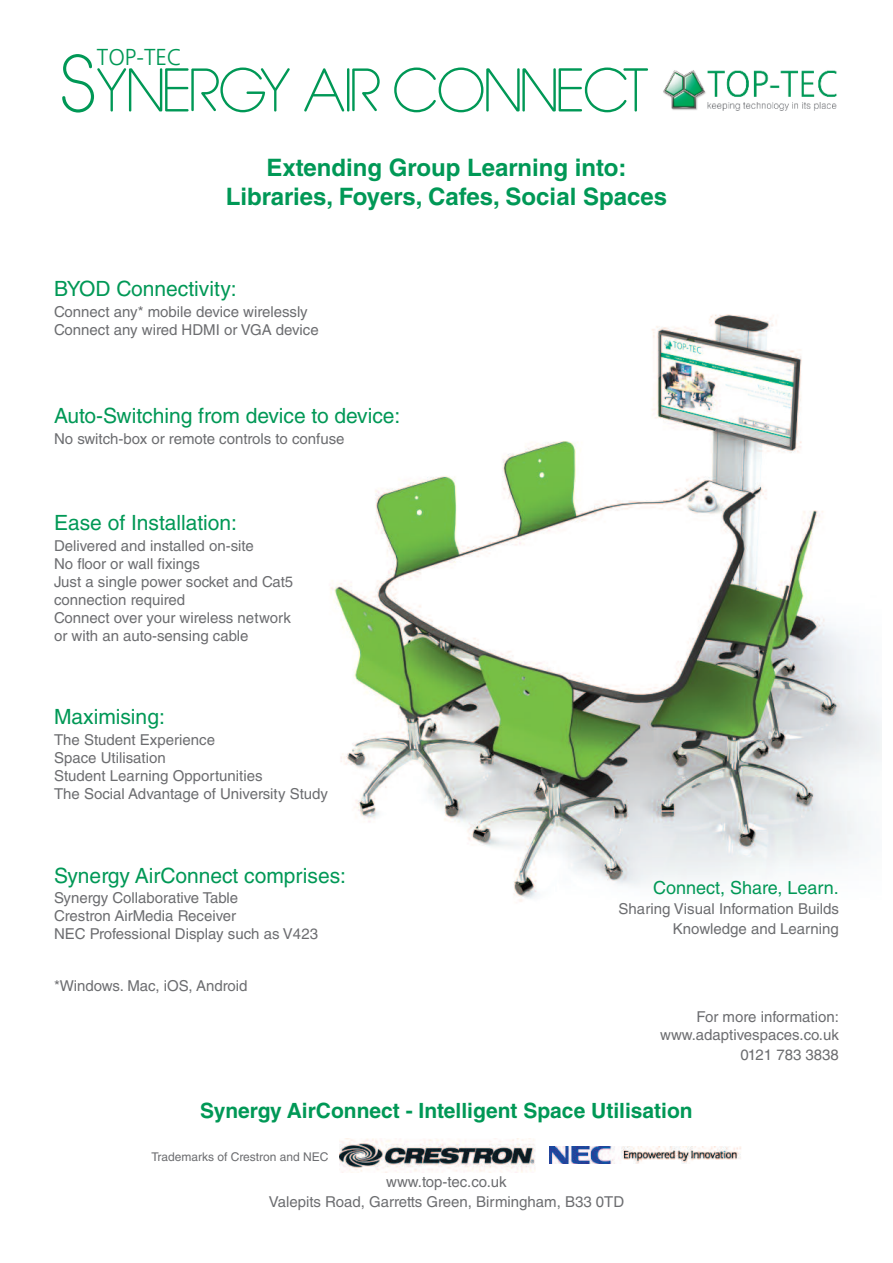
<style>
.page{position:relative;width:893px;height:1263px;background:#fff}
.page>*{position:absolute;margin:0;border:0;box-sizing:border-box;transform-origin:0 0}
.t1{font:58.65px "Hess Gothic Round NF";color:#009856}
.t2{font:700 24px/28.8px "Helvetica LT Std";color:#009856;text-align:center}
.t3{font:300 22.95px "Frutiger LT";color:#009856}
.t4{font:21px "Helvetica LT Std";color:#009856}
.t5{font:700 21px "Helvetica LT Std";color:#009856}
.t6{font:18px "Helvetica LT Std";color:#009856}
.t7{font:15px/18px "Helvetica LT Std";color:#6c6d70}
.t8{font:12px "Helvetica LT Std";color:#6c6d70}
.s1{font-size:76.65px}
</style>
<div class="page">
<img style="left:663px;top:70px;width:174px;height:40px">
<img style="left:330px;top:314px;width:551px;height:588px">
<img style="left:340px;top:1138px;width:195px;height:35px">
<img style="left:550px;top:1147px;width:191px;height:16px">
<h3 class="t3" style="left:97px;top:44px;width:87px">TOP-TEC</h3>
<h1 class="t1" style="left:60px;top:58px;width:590px"><span class="s1">S</span>YNERGY AIR CONNECT</h1>
<h2 class="t2" style="left:226px;top:156px;width:443px">Extending Group Learning into:<br>Libraries, Foyers, Cafes, Social Spaces</h2>
<h3 class="t4" style="left:54px;top:281px;width:184px">BYOD Connectivity:</h3>
<p class="t7" style="left:54px;top:304px;width:266px">Connect any* mobile device wirelessly<br>Connect any wired HDMI or VGA device</p>
<h3 class="t4" style="left:54px;top:408px;width:348px">Auto-Switching from device to device:</h3>
<p class="t7" style="left:54px;top:431px;width:292px">No switch-box or remote controls to confuse</p>
<h3 class="t4" style="left:54px;top:514px;width:185px">Ease of Installation:</h3>
<p class="t7" style="left:54px;top:538px;width:241px">Delivered and installed on-site<br>No floor or wall fixings<br>Just a single power socket and Cat5 connection required<br>Connect over your wireless network or with an auto-sensing cable</p>
<h3 class="t4" style="left:54px;top:709px;width:112px">Maximising:</h3>
<p class="t7" style="left:54px;top:732px;width:276px">The Student Experience<br>Space Utilisation<br>Student Learning Opportunities<br>The Social Advantage of University Study</p>
<h3 class="t4" style="left:54px;top:867px;width:294px">Synergy AirConnect comprises:</h3>
<p class="t7" style="left:54px;top:891px;width:265px">Synergy Collaborative Table<br>Crestron AirMedia Receiver<br>NEC Professional Display such as V423</p>
<p class="t7" style="left:54px;top:978px;width:195px">*Windows. Mac, iOS, Android</p>
<p class="t6" style="left:653px;top:881px;width:187px">Connect, Share, Learn.</p>
<p class="t7" style="left:619px;top:899px;width:222px;line-height:20.4px;text-align:right">Sharing Visual Information Builds<br>Knowledge and Learning</p>
<p class="t7" style="left:660px;top:1009px;width:180px;text-align:right">For more information: www.adaptivespaces.co.uk</p>
<p class="t7" style="left:741px;top:1047px;width:100px">0121 783 3838</p>
<h3 class="t5" style="left:200px;top:1103px;width:494px">Synergy AirConnect - Intelligent Space Utilisation</h3>
<p class="t8" style="left:152px;top:1152px;width:178px">Trademarks of Crestron and NEC</p>
<p class="t7" style="left:269px;top:1173px;width:357px;line-height:20.1px;text-align:center">www.top-tec.co.uk<br>Valepits Road, Garretts Green, Birmingham, B33 0TD</p>
</div>
